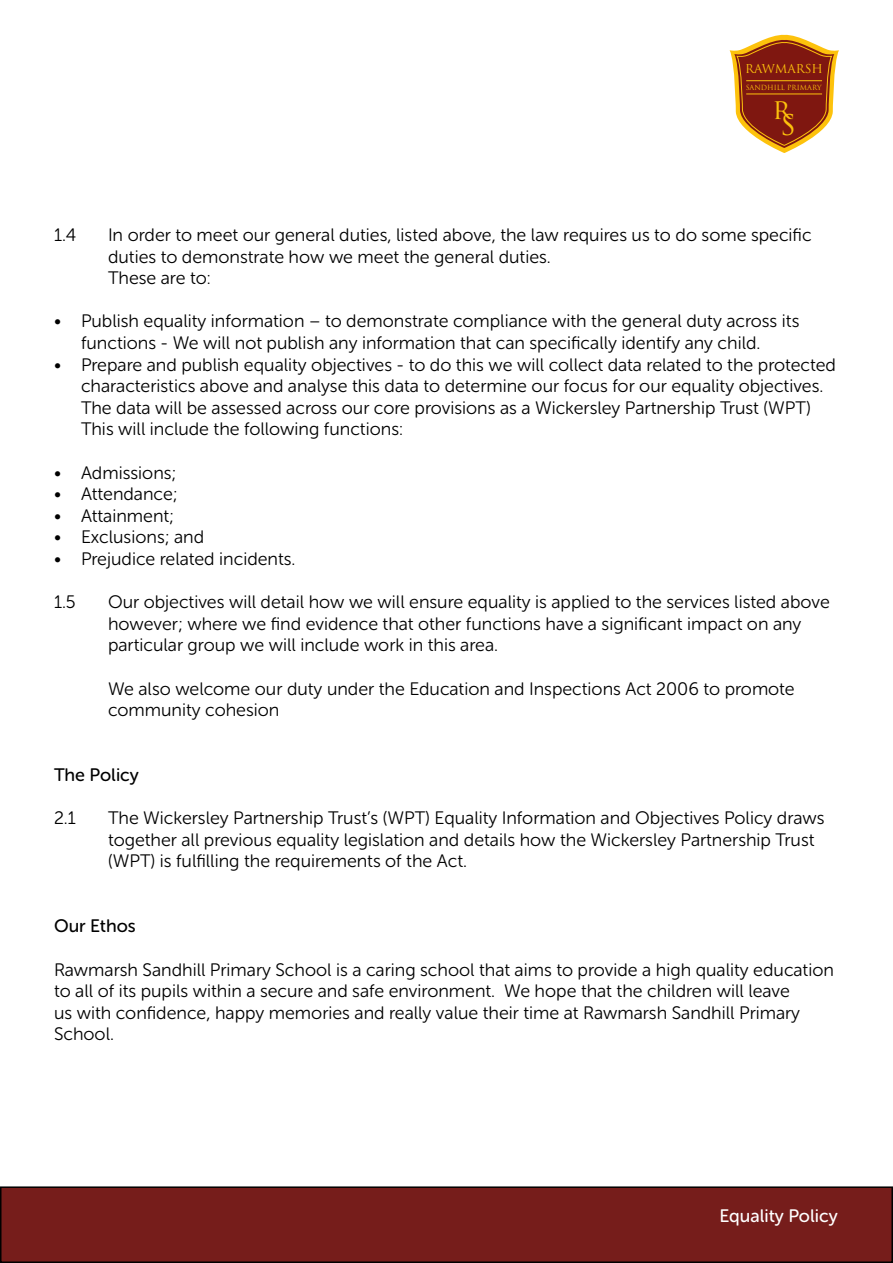
<style>
.page{position:relative;width:893px;height:1263px;background:#fff}
.page>*{position:absolute;margin:0;border:0;box-sizing:border-box;transform-origin:0 0}
.t1{font:27.75px "Trajan Pro";color:#fdc20c}
.t2{font:18px/21.6px "Museo Sans Rounded 300";color:#000}
.t3{font:18px "Museo Sans Rounded 500";color:#000}
.t4{font:18px "Museo Sans Rounded 500";color:#fff}
.t5{font:12px "Trajan Pro";color:#fdc20c}
.t6{font:6.9px "Trajan Pro";color:#fdc20c}
</style>
<div class="page">
<div style="left:1px;top:1187px;width:891px;height:75px;background:#761d1b"></div>
<div style="left:0;top:1186px;width:893px;height:77px;border:2px solid #000"></div>
<svg style="left:730px;top:34px;width:109px;height:118px"></svg>
<hr style="left:746px;top:80px;width:76px;height:1px;background:#fdc20c">
<hr style="left:746px;top:94px;width:76px;height:1px;background:#fdc20c">
<p class="t5" style="left:745px;top:61px;width:80px">RAWMARSH</p>
<p class="t6" style="left:746px;top:83px;width:77px">SANDHILL PRIMARY</p>
<h1 class="t1" style="left:772px;top:91px;width:20px">r</h1>
<h1 class="t1" style="left:780px;top:107px;width:17px">S</h1>
<p class="t2" style="left:54px;top:224px;width:24px">1.4</p>
<p class="t2" style="left:108px;top:224px;width:705px">In order to meet our general duties, listed above, the law requires us to do some specific duties to demonstrate how we meet the general duties.<br>These are to:</p>
<p class="t2" style="left:81px;top:311px;width:720px;text-indent:-27px">• Publish equality information – to demonstrate compliance with the general duty across its functions - We will not publish any information that can specifically identify any child.</p>
<p class="t2" style="left:81px;top:354px;width:757px;text-indent:-27px">• Prepare and publish equality objectives - to do this we will collect data related to the protected characteristics above and analyse this data to determine our focus for our equality objectives.<br>The data will be assessed across our core provisions as a Wickersley Partnership Trust (WPT)<br>This will include the following functions:</p>
<p class="t2" style="left:54px;top:462px;width:124px">• Admissions;</p>
<p class="t2" style="left:54px;top:483px;width:125px">• Attendance;</p>
<p class="t2" style="left:54px;top:505px;width:122px">• Attainment;</p>
<p class="t2" style="left:54px;top:527px;width:152px">• Exclusions; and</p>
<p class="t2" style="left:54px;top:548px;width:243px">• Prejudice related incidents.</p>
<p class="t2" style="left:54px;top:591px;width:23px">1.5</p>
<p class="t2" style="left:108px;top:591px;width:723px">Our objectives will detail how we will ensure equality is applied to the services listed above however; where we find evidence that other functions have a significant impact on any particular group we will include work in this area.</p>
<p class="t2" style="left:108px;top:678px;width:688px">We also welcome our duty under the Education and Inspections Act 2006 to promote community cohesion</p>
<p class="t3" style="left:54px;top:765px;width:86px">The Policy</p>
<p class="t2" style="left:54px;top:807px;width:23px">2.1</p>
<p class="t2" style="left:108px;top:807px;width:718px">The Wickersley Partnership Trust’s (WPT) Equality Information and Objectives Policy draws together all previous equality legislation and details how the Wickersley Partnership Trust (WPT) is fulfilling the requirements of the Act.</p>
<p class="t3" style="left:54px;top:916px;width:83px">Our Ethos</p>
<p class="t2" style="left:54px;top:959px;width:781px">Rawmarsh Sandhill Primary School is a caring school that aims to provide a high quality education to all of its pupils within a secure and safe environment. We hope that the children will leave<br>us with confidence, happy memories and really value their time at Rawmarsh Sandhill Primary School.</p>
<p class="t4" style="left:719px;top:1206px;width:120px">Equality Policy</p>
</div>
